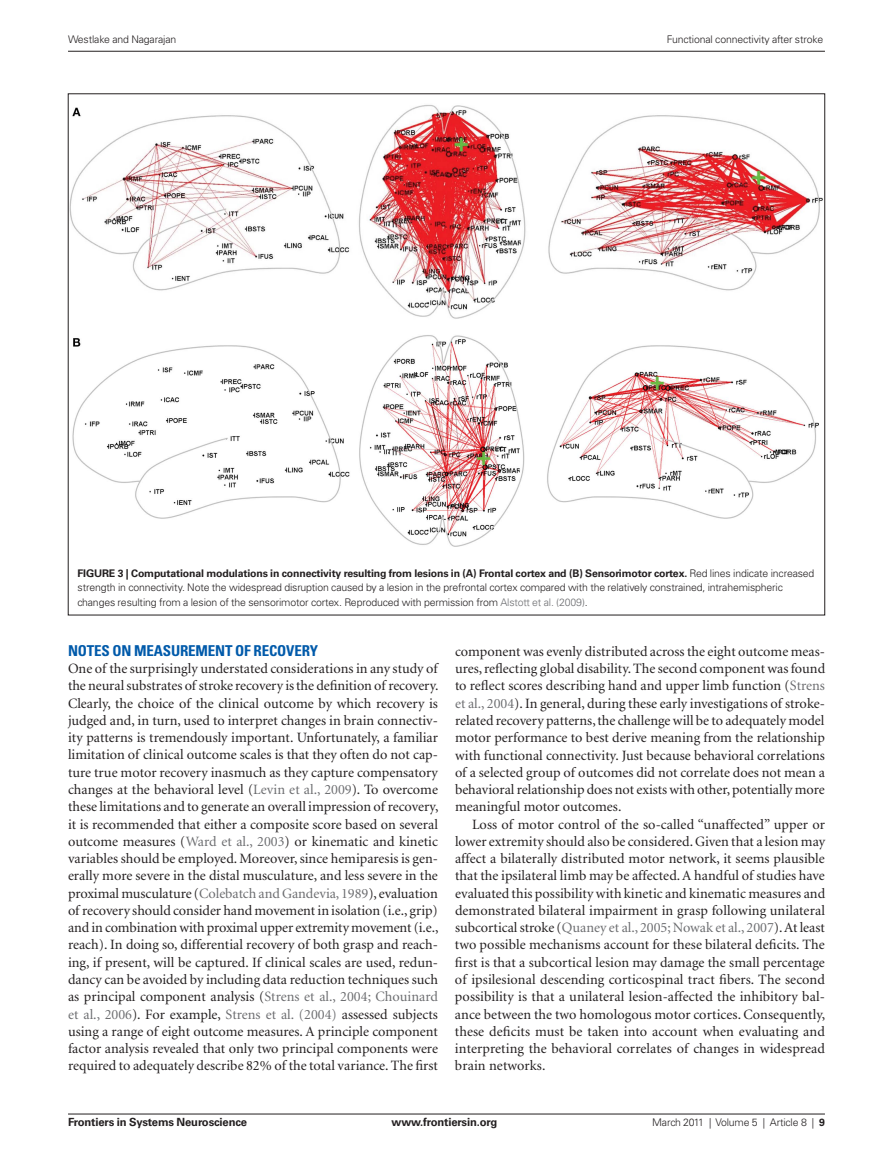
<style>
.page{position:relative;width:893px;height:1170px;background:#fff}
.page>*{position:absolute;margin:0;border:0;box-sizing:border-box;transform-origin:0 0}
.t1{font:700 condensed 15px "Univers";letter-spacing:-.01em;color:#015aaa}
.t2{font:14.25px/17.2px "Minion";color:#231f20;text-align:justify}
.t3{font:700 11.25px "Univers";letter-spacing:-.015em;color:#231f20}
.t4{font:300 10.5px/14.2px "Univers";letter-spacing:-.015em;color:#231f20}
.s1{font-weight:700}
.s2{color:#6c6d70}
</style>
<div class="page">
<img style="left:70px;top:105px;width:753px;height:441px">
<hr style="left:68px;top:1113px;width:757px;height:1px;background:#231f20">
<hr style="left:68px;top:51px;width:757px;height:1px;background:#231f20">
<p class="t4" style="left:68px;top:32px;width:110px">Westlake and Nagarajan</p>
<p class="t4" style="left:667px;top:32px;width:158px">Functional connectivity after stroke</p>
<p class="t4" style="left:78px;top:566px;width:738px"><span class="s1">Figure 3 | Computational modulations in connectivity resulting from lesions in (A) Frontal cortex and (B) Sensorimotor cortex.</span> Red lines indicate increased strength in connectivity. Note the widespread disruption caused by a lesion in the prefrontal cortex compared with the relatively constrained, intrahemispheric changes resulting from a lesion of the sensorimotor cortex. Reproduced with permission from <span class="s2">Alstott et al. (2009)</span>.</p>
<p class="t1" style="left:68px;top:641px;width:252px">NOTES ON MEASUREMENT OF RECOVERY</p>
<p class="t2" style="left:68px;top:660px;width:372px">One of the surprisingly understated considerations in any study of the neural substrates of stroke recovery is the definition of recovery.<br>Clearly, the choice of the clinical outcome by which recovery is judged and, in turn, used to interpret changes in brain connectiv&shy;ity patterns is tremendously important. Unfortunately, a familiar limitation of clinical outcome scales is that they often do not cap&shy;ture true motor recovery inasmuch as they capture compensatory changes at the behavioral level (<span class="s2">Levin et al., 2009</span>). To overcome these limitations and to generate an overall impression of recovery, it is recommended that either a composite score based on several outcome measures (<span class="s2">Ward et al., 2003</span>) or kinematic and kinetic variables should be employed. Moreover, since hemiparesis is gen&shy;erally more severe in the distal musculature, and less severe in the proximal musculature (<span class="s2">Colebatch and Gandevia, 1989</span>), evaluation of recovery should consider hand movement in isolation (i.e., grip) and in combination with proximal upper extremity movement (i.e., reach). In doing so, differential recovery of both grasp and reach&shy;ing, if present, will be captured. If clinical scales are used, redun&shy;dancy can be avoided by including data reduction techniques such as principal component analysis (<span class="s2">Strens et al., 2004; Chouinard et al., 2006</span>). For example, <span class="s2">Strens et al. (2004)</span> assessed subjects using a range of eight outcome measures. A principle component factor analysis revealed that only two principal components were required to adequately describe 82% of the total variance. The first</p>
<p class="t2" style="left:455px;top:643px;width:372px">component was evenly distributed across the eight outcome meas&shy;ures, reflecting global disability. The second component was found to reflect scores describing hand and upper limb function (<span class="s2">Strens et al., 2004</span>). In general, during these early investigations of stroke&shy;related recovery patterns, the challenge will be to adequately model motor performance to best derive meaning from the relationship with functional connectivity. Just because behavioral correlations of a selected group of outcomes did not correlate does not mean a behavioral relationship does not exists with other, potentially more meaningful motor outcomes.</p>
<p class="t2" style="left:455px;top:815px;width:372px;text-indent:17px">Loss of motor control of the so-called “unaffected” upper or lower extremity should also be considered. Given that a lesion may affect a bilaterally distributed motor network, it seems plausible that the ipsilateral limb may be affected. A handful of studies have evaluated this possibility with kinetic and kinematic measures and demonstrated bilateral impairment in grasp following unilateral subcortical stroke (<span class="s2">Quaney et al., 2005; Nowak et al., 2007</span>). At least two possible mechanisms account for these bilateral deficits. The first is that a subcortical lesion may damage the small percentage of ipsilesional descending corticospinal tract fibers. The second possibility is that a unilateral lesion-affected the inhibitory bal&shy;ance between the two homologous motor cortices. Consequently, these deficits must be taken into account when evaluating and interpreting the behavioral correlates of changes in widespread brain networks.</p>
<p class="t3" style="left:68px;top:1115px;width:181px">Frontiers in Systems Neuroscience</p>
<p class="t3" style="left:392px;top:1115px;width:107px">www.frontiersin.org</p>
<p class="t4" style="left:652px;top:1115px;width:174px">March 2011 | Volume 5 | Article 8 | <span class="s1">9</span></p>
</div>
